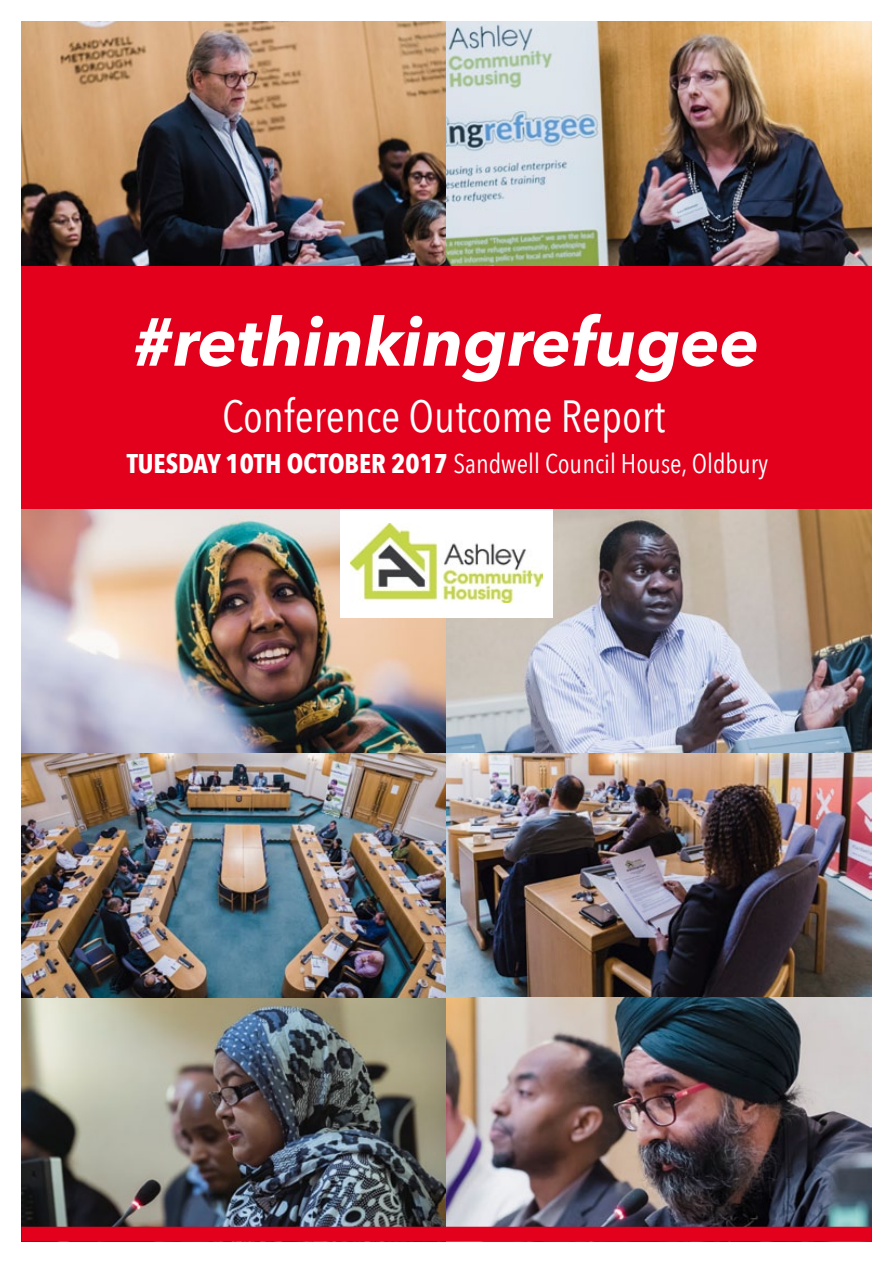
<style>
.page{position:relative;width:893px;height:1263px;background:#fff}
.page>*{position:absolute;margin:0;border:0;box-sizing:border-box;transform-origin:0 0}
.t1{font:italic 700 67.05px "Avenir Next";color:#fff}
.t2{font:45px "Avenir Next Condensed";color:#fff}
.t3{font:27px "Avenir Next Condensed";color:#fff}
.s1{font-weight:700}
</style>
<div class="page">
<div style="left:21px;top:265px;width:851px;height:244px;background:#e3001d"></div>
<img style="left:21px;top:21px;width:425px;height:244px">
<img style="left:21px;top:753px;width:425px;height:474px">
<img style="left:21px;top:509px;width:425px;height:244px">
<img style="left:446px;top:21px;width:426px;height:244px">
<img style="left:446px;top:509px;width:426px;height:718px">
<div style="left:21px;top:1227px;width:851px;height:15px;background:#e3001d"></div>
<div style="left:340px;top:509px;width:213px;height:109px;background:#fff"></div>
<img style="left:351px;top:523px;width:191px;height:80px">
<h1 class="t1" style="left:133px;top:284px;width:628px">#rethinkingrefugee</h1>
<h2 class="t2" style="left:222px;top:378px;width:445px">Conference Outcome Report</h2>
<p class="t3" style="left:127px;top:441px;width:643px"><span class="s1">TUESDAY 10TH OCTOBER 2017</span> Sandwell Council House, Oldbury</p>
</div>
